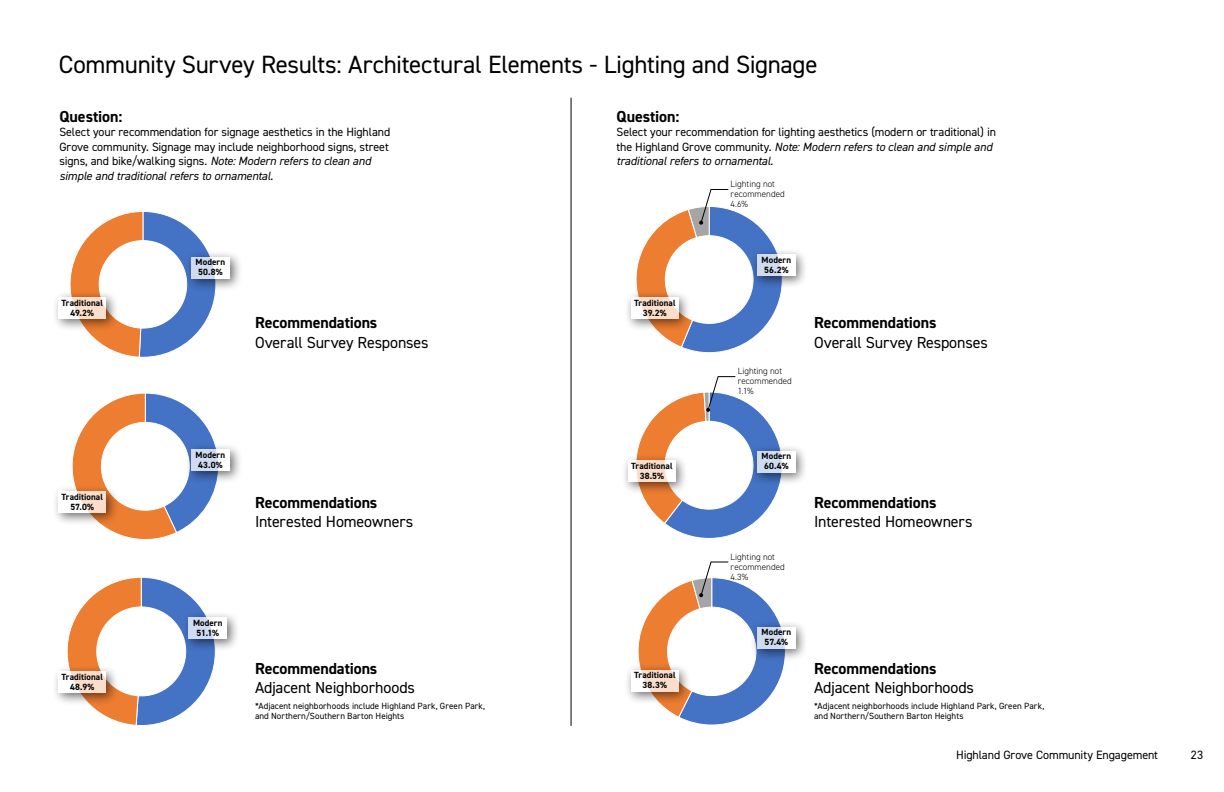
<style>
.page{position:relative;width:1224px;height:792px;background:#fff}
.page>*{position:absolute;margin:0;border:0;box-sizing:border-box;transform-origin:0 0}
.t1{font:25px "DIN2014";letter-spacing:-.015em;color:#000}
.t2{font:16px "DIN2014";letter-spacing:-.01em;color:#000}
.t3{font:700 16px "DIN2014";letter-spacing:-.005em;color:#000}
.t4{font:12.1px "DIN2014";letter-spacing:-.01em;color:#000101}
.t5{font:12px/14.4px "DIN2014";letter-spacing:-.01em;color:#000}
.t6{font:9px/10px "DIN2014";letter-spacing:.005em;color:#000}
.t7{font:700 9px/10px "DIN2014";letter-spacing:.005em;color:#000;text-align:center}
.t8{font:300 9px/10px "DIN2014";letter-spacing:.005em;color:#000}
.s1{font-style:italic}
</style>
<div class="page">
<svg style="left:72px;top:393px;width:145px;height:147px"></svg>
<svg style="left:67px;top:577px;width:149px;height:149px"></svg>
<svg style="left:70px;top:211px;width:146px;height:147px"></svg>
<div style="left:52px;top:290px;width:67px;height:42px;background:#000;opacity:.75"></div>
<svg style="left:58px;top:297px;width:48px;height:22px"></svg>
<div style="left:52px;top:485px;width:67px;height:41px;background:#000;opacity:.75"></div>
<svg style="left:58px;top:491px;width:48px;height:22px"></svg>
<div style="left:52px;top:665px;width:67px;height:41px;background:#000;opacity:.75"></div>
<svg style="left:58px;top:671px;width:48px;height:22px"></svg>
<div style="left:750px;top:248px;width:58px;height:41px;background:#000;opacity:.75"></div>
<div style="left:185px;top:250px;width:58px;height:42px;background:#000;opacity:.75"></div>
<svg style="left:191px;top:257px;width:39px;height:22px"></svg>
<div style="left:185px;top:443px;width:58px;height:41px;background:#000;opacity:.75"></div>
<svg style="left:191px;top:449px;width:39px;height:22px"></svg>
<div style="left:182px;top:611px;width:58px;height:41px;background:#000;opacity:.75"></div>
<svg style="left:189px;top:618px;width:38px;height:21px"></svg>
<div style="left:750px;top:444px;width:58px;height:42px;background:#000;opacity:.75"></div>
<div style="left:750px;top:620px;width:58px;height:42px;background:#000;opacity:.75"></div>
<hr style="left:571px;top:98px;width:1px;height:628px;background:#000101">
<svg style="left:627px;top:189px;width:169px;height:164px"></svg>
<svg style="left:624px;top:376px;width:177px;height:163px"></svg>
<svg style="left:627px;top:561px;width:171px;height:164px"></svg>
<h1 class="t1" style="left:59px;top:49px;width:760px">Community Survey Results: Architectural Elements - Lighting and Signage</h1>
<h2 class="t3" style="left:59px;top:106px;width:64px">Question:</h2>
<p class="t5" style="left:59px;top:125px;width:332px">Select your recommendation for signage aesthetics in the Highland Grove community. Signage may include neighborhood signs, street signs, and bike/walking signs. <span class="s1">Note: Modern refers to clean and simple and traditional refers to ornamental.</span></p>
<h2 class="t3" style="left:617px;top:106px;width:64px">Question:</h2>
<p class="t5" style="left:617px;top:125px;width:381px">Select your recommendation for lighting aesthetics (modern or traditional) in the Highland Grove community. <span class="s1">Note: Modern refers to clean and simple and traditional refers to ornamental.</span></p>
<p class="t8" style="left:731px;top:179px;width:56px">Lighting not recommended<br>4.6%</p>
<p class="t7" style="left:196px;top:257px;width:31px;text-align:left">Modern<br>50.8%</p>
<p class="t7" style="left:762px;top:255px;width:31px;text-align:left">Modern<br>56.2%</p>
<p class="t7" style="left:61px;top:298px;width:43px">Traditional<br>49.2%</p>
<h2 class="t3" style="left:255px;top:312px;width:124px">Recommendations</h2>
<h2 class="t2" style="left:255px;top:332px;width:175px">Overall Survey Responses</h2>
<p class="t7" style="left:634px;top:298px;width:43px">Traditional<br>39.2%</p>
<h2 class="t3" style="left:814px;top:312px;width:124px">Recommendations</h2>
<h2 class="t2" style="left:814px;top:332px;width:175px">Overall Survey Responses</h2>
<p class="t8" style="left:738px;top:366px;width:56px">Lighting not recommended<br>1.1%</p>
<p class="t7" style="left:196px;top:450px;width:31px;text-align:left">Modern<br>43.0%</p>
<p class="t7" style="left:631px;top:461px;width:43px">Traditional<br>38.5%</p>
<p class="t7" style="left:762px;top:451px;width:31px;text-align:left">Modern<br>60.4%</p>
<p class="t7" style="left:61px;top:492px;width:43px">Traditional<br>57.0%</p>
<h2 class="t3" style="left:255px;top:491px;width:124px">Recommendations</h2>
<h2 class="t2" style="left:255px;top:511px;width:160px">Interested Homeowners</h2>
<h2 class="t3" style="left:814px;top:491px;width:124px">Recommendations</h2>
<h2 class="t2" style="left:814px;top:511px;width:160px">Interested Homeowners</h2>
<p class="t8" style="left:731px;top:551px;width:56px">Lighting not recommended<br>4.3%</p>
<p class="t7" style="left:193px;top:618px;width:31px">Modern<br>51.1%</p>
<p class="t7" style="left:762px;top:627px;width:31px">Modern<br>57.4%</p>
<p class="t7" style="left:61px;top:672px;width:43px">Traditional<br>48.9%</p>
<h2 class="t3" style="left:255px;top:657px;width:124px">Recommendations</h2>
<h2 class="t2" style="left:255px;top:677px;width:161px">Adjacent Neighborhoods</h2>
<p class="t7" style="left:634px;top:670px;width:43px">Traditional<br>38.3%</p>
<h2 class="t3" style="left:814px;top:657px;width:124px">Recommendations</h2>
<h2 class="t2" style="left:814px;top:677px;width:161px">Adjacent Neighborhoods</h2>
<p class="t6" style="left:255px;top:701px;width:232px">*Adjacent neighborhoods include Highland Park, Green Park, and Northern/Southern Barton Heights</p>
<p class="t6" style="left:814px;top:701px;width:232px">*Adjacent neighborhoods include Highland Park, Green Park, and Northern/Southern Barton Heights</p>
<p class="t4" style="left:956px;top:747px;width:203px">Highland Grove Community Engagement</p>
<p class="t4" style="left:1191px;top:747px;width:14px">23</p>
</div>
